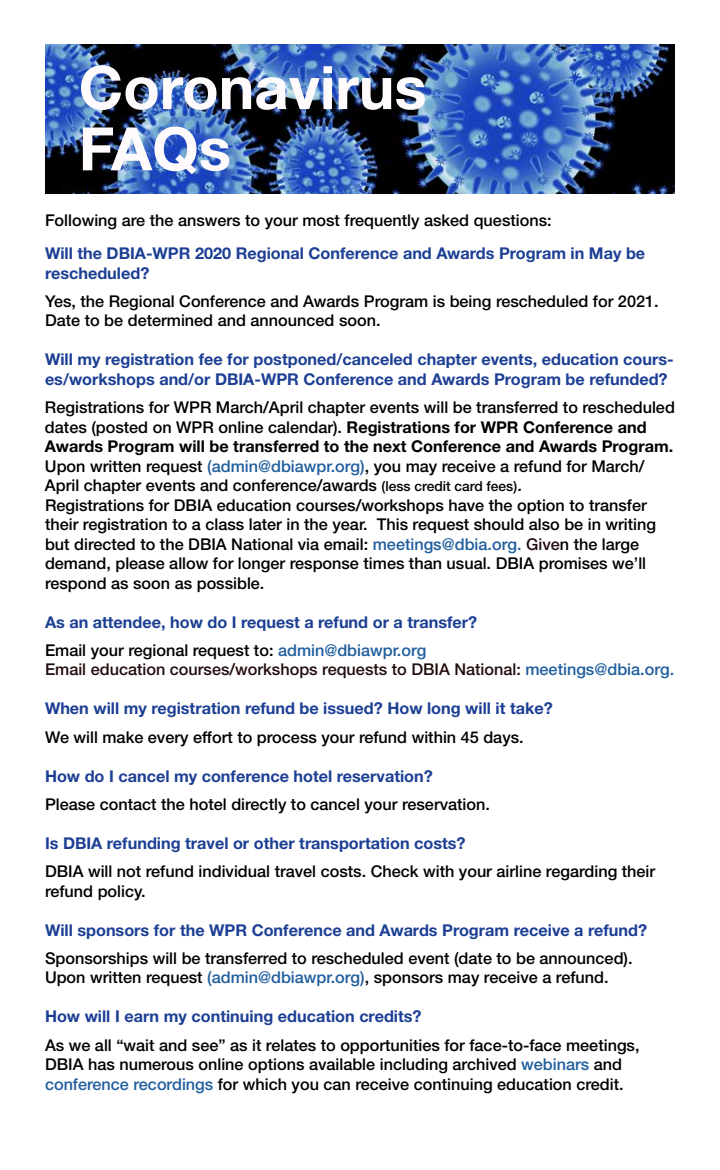
<style>
.page{position:relative;width:720px;height:1170px;background:#fff}
.page>*{position:absolute;margin:0;border:0;box-sizing:border-box;transform-origin:0 0}
.t1{font:700 60px/61.2px "Helvetica Neue";color:#fffbfd}
.t2{font:500 16.25px/19.5px "Helvetica Neue LT Std";color:#000}
.t3{font:700 16.25px/19.5px "Helvetica Neue LT Std";color:#1c3f94}
.t4{font:500 16.25px "Helvetica Neue LT Std";color:#220c0d}
.s1{font-weight:700}
.s2{color:#215e9e}
.s3{font-size:13.75px}
.s4{font-style:italic}
.s5{color:#210b0d}
.s6{font-weight:500;color:#000}
.s7{font-weight:500;color:#215e9e}
</style>
<div class="page">
<img style="left:45px;top:44px;width:630px;height:149px">
<h1 class="t1" style="left:79px;top:59px;width:349px">Coronavirus<br>FAQs</h1>
<p class="t2" style="left:45px;top:210px;width:508px">Following are the answers to your most frequently asked questions:</p>
<p class="t3" style="left:45px;top:243px;width:602px">Will the DBIA-WPR 2020 Regional Conference and Awards Program in May be rescheduled?</p>
<p class="t2" style="left:45px;top:291px;width:615px">Yes, the Regional Conference and Awards Program is being rescheduled for 2021.<br>Date to be determined and announced soon.</p>
<p class="t3" style="left:45px;top:349px;width:630px">Will my registration fee for postponed/canceled chapter events, education cours&shy;es/workshops and/or DBIA-WPR Conference and Awards Program be refunded?</p>
<p class="t2" style="left:45px;top:397px;width:631px">Registrations for WPR March/April chapter events will be transferred to rescheduled dates (posted on WPR online calendar). <span class="s1">Registrations for WPR Conference and Awards Program will be transferred to the next Conference and Awards Program.<br></span>Upon written request <span class="s2">(admin@dbiawpr.org)</span>, you may receive a refund for March/ April chapter events and conference/awards <span class="s3">(less credit card fees)</span><span class="s4">.<br></span>Registrations for DBIA education courses/workshops have the option to transfer their registration to a class later in the year. This request should also be in writing but directed to the DBIA National via email: <span class="s2">meetings@dbia.org.</span> <span class="s5">Give</span>n the large demand, please allow for longer response times than usual. DBIA promises we’ll respond as soon as possible.</p>
<p class="t3" style="left:45px;top:607px;width:434px;line-height:28.2px">As an attendee, how do I request a refund or a transfer?<br><span class="s6">Email your regional request to:</span> <span class="s7">admin@dbiawpr.org</span></p>
<p class="t4" style="left:45px;top:660px;width:631px">Email education courses/workshops requests to DBIA National: <span class="s2">meetings@dbia.org.</span></p>
<p class="t3" style="left:45px;top:698px;width:509px">When will my registration refund be issued? How long will it take?</p>
<p class="t2" style="left:45px;top:727px;width:480px">We will make every effort to process your refund within 45 days.</p>
<p class="t3" style="left:45px;top:766px;width:389px">How do I cancel my conference hotel reservation?</p>
<p class="t2" style="left:45px;top:794px;width:447px">Please contact the hotel directly to cancel your reservation.</p>
<p class="t3" style="left:45px;top:833px;width:422px">Is DBIA refunding travel or other transportation costs?</p>
<p class="t2" style="left:45px;top:861px;width:612px">DBIA will not refund individual travel costs. Check with your airline regarding their refund policy.</p>
<p class="t3" style="left:45px;top:920px;width:604px">Will sponsors for the WPR Conference and Awards Program receive a refund?</p>
<p class="t2" style="left:45px;top:948px;width:589px">Sponsorships will be transferred to rescheduled event (date to be announced).<br>Upon written request <span class="s2">(admin@dbiawpr.org)</span>, sponsors may receive a refund.</p>
<p class="t3" style="left:45px;top:1006px;width:378px">How will I earn my continuing education credits?</p>
<p class="t2" style="left:45px;top:1035px;width:596px">As we all “wait and see” as it relates to opportunities for face-to-face meetings,<br>DBIA has numerous online options available including archived <span class="s2">webinars</span> and <span class="s2">conference recordings</span> for which you can receive continuing education credit.</p>
</div>
